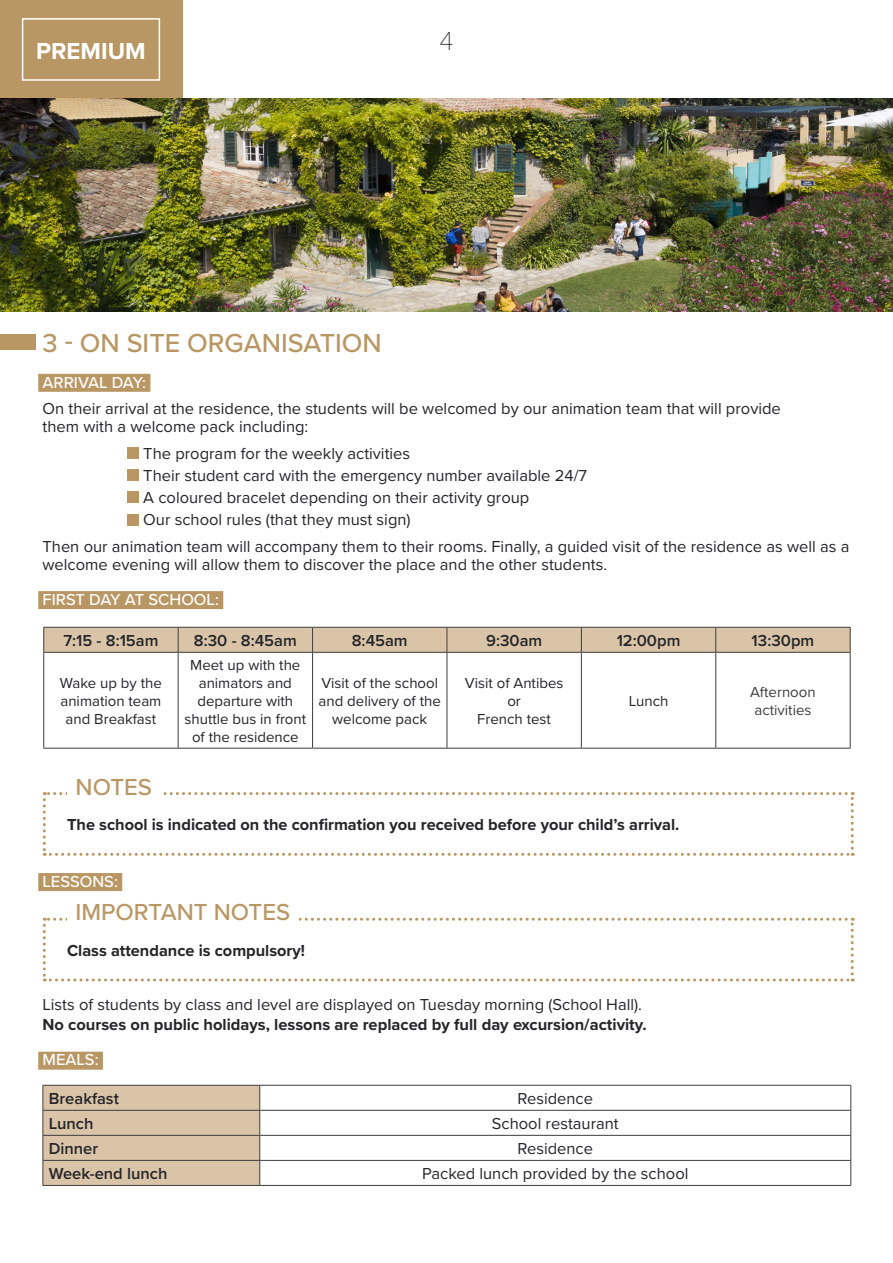
<style>
.page{position:relative;width:893px;height:1263px;background:#fff}
.page>*{position:absolute;margin:0;border:0;box-sizing:border-box;transform-origin:0 0}
.t1{font:500 27px "Proxima Nova";color:#b99764}
.t2{font:100 27px "Proxima Nova T";color:#25252a}
.TITRE1{font:500 24px "Proxima Nova";color:#b99764}
.t3{font:700 24px "Proxima Nova";color:#fff}
.PARAGRAPHE{font:16.5px/18px "Proxima Nova";color:#25252a}
.t4{font:700 16.5px "Proxima Nova";color:#25252a}
.t5{font:600 16.5px "Proxima Nova";color:#25252a}
.sous_titre_filet{font:500 16.5px "Proxima Nova";color:#fff}
.t6{font:15px/18px "Proxima Nova";color:#25252a;text-align:center}
.t7{font:15px "Proxima Nova";color:#3e3e3f}
</style>
<div class="page">
<svg style="left:43px;top:627px;width:808px;height:25px;background:#d1bda2"></svg>
<hr style="left:43px;top:652px;width:135px;height:1px;background:#3e3e3f">
<hr style="left:43px;top:653px;width:1px;height:95px;background:#3e3e3f">
<hr style="left:178px;top:652px;width:135px;height:1px;background:#3e3e3f">
<hr style="left:178px;top:653px;width:1px;height:95px;background:#3e3e3f">
<hr style="left:313px;top:652px;width:134px;height:1px;background:#3e3e3f">
<hr style="left:312px;top:653px;width:1px;height:95px;background:#3e3e3f">
<hr style="left:447px;top:652px;width:134px;height:1px;background:#3e3e3f">
<hr style="left:447px;top:653px;width:1px;height:95px;background:#3e3e3f">
<hr style="left:581px;top:652px;width:135px;height:1px;background:#3e3e3f">
<hr style="left:581px;top:653px;width:1px;height:95px;background:#3e3e3f">
<hr style="left:716px;top:652px;width:134px;height:1px;background:#3e3e3f">
<hr style="left:715px;top:653px;width:1px;height:95px;background:#3e3e3f">
<hr style="left:850px;top:653px;width:1px;height:95px;background:#3e3e3f">
<hr style="left:43px;top:748px;width:135px;height:1px;background:#3e3e3f">
<hr style="left:178px;top:748px;width:135px;height:1px;background:#3e3e3f">
<hr style="left:313px;top:748px;width:134px;height:1px;background:#3e3e3f">
<hr style="left:447px;top:748px;width:134px;height:1px;background:#3e3e3f">
<hr style="left:581px;top:748px;width:135px;height:1px;background:#3e3e3f">
<hr style="left:716px;top:748px;width:134px;height:1px;background:#3e3e3f">
<div style="left:0;top:334px;width:35px;height:15px;background:#b99764"></div>
<div style="left:38px;top:374px;width:112px;height:18px;background:#b99764"></div>
<div style="left:38px;top:591px;width:185px;height:18px;background:#b99764"></div>
<div style="left:128px;top:447px;width:11px;height:12px;background:#b99764"></div>
<div style="left:128px;top:469px;width:11px;height:12px;background:#b99764"></div>
<div style="left:128px;top:492px;width:11px;height:11px;background:#b99764"></div>
<div style="left:128px;top:514px;width:11px;height:11px;background:#b99764"></div>
<svg style="left:43px;top:792px;width:811px;height:64px"></svg>
<div style="left:67px;top:767px;width:94px;height:36px;background:#fff"></div>
<div style="left:38px;top:873px;width:84px;height:18px;background:#b99764"></div>
<svg style="left:43px;top:918px;width:811px;height:63px"></svg>
<div style="left:67px;top:893px;width:232px;height:36px;background:#fff"></div>
<div style="left:38px;top:1052px;width:65px;height:18px;background:#b99764"></div>
<hr style="left:260px;top:1085px;width:591px;height:1px;background:#3e3e3f">
<hr style="left:260px;top:1110px;width:591px;height:1px;background:#3e3e3f">
<hr style="left:260px;top:1135px;width:591px;height:1px;background:#3e3e3f">
<hr style="left:260px;top:1160px;width:591px;height:1px;background:#3e3e3f">
<svg style="left:43px;top:1085px;width:217px;height:100px;background:#d2bea2"></svg>
<svg style="left:850px;top:1086px;width:1px;height:99px"></svg>
<hr style="left:43px;top:1185px;width:217px;height:1px;background:#3e3e3f">
<hr style="left:260px;top:1185px;width:591px;height:1px;background:#3e3e3f">
<div style="left:0;top:0;width:182px;height:99px;background:#b99764"></div>
<div style="left:22px;top:18px;width:138px;height:63px;border:2px solid #fff"></div>
<img style="left:0;top:99px;width:893px;height:212px">
<p class="t3" style="left:36px;top:33px;width:111px">PREMIUM</p>
<p class="t2" style="left:439px;top:21px;width:16px">4</p>
<p class="t1" style="left:43px;top:323px;width:341px">3 - ON SITE ORGANISATION</p>
<p class="sous_titre_filet" style="left:43px;top:370px;width:105px">ARRIVAL DAY:</p>
<p class="PARAGRAPHE" style="left:43px;top:399px;width:740px">On their arrival at the residence, the students will be welcomed by our animation team that will provide</p>
<p class="PARAGRAPHE" style="left:43px;top:417px;width:267px">them with a welcome pack including:</p>
<p class="PARAGRAPHE" style="left:143px;top:443px;width:268px">The program for the weekly activities</p>
<p class="PARAGRAPHE" style="left:143px;top:466px;width:445px">Their student card with the emergency number available 24/7</p>
<p class="PARAGRAPHE" style="left:143px;top:488px;width:388px">A coloured bracelet depending on their activity group</p>
<p class="PARAGRAPHE" style="left:143px;top:510px;width:269px">Our school rules (that they must sign)</p>
<p class="PARAGRAPHE" style="left:43px;top:537px;width:808px">Then our animation team will accompany them to their rooms. Finally, a guided visit of the residence as well as a welcome evening will allow them to discover the place and the other students.</p>
<p class="sous_titre_filet" style="left:43px;top:587px;width:178px">FIRST DAY AT SCHOOL:</p>
<p class="t5" style="left:63px;top:628px;width:97px">7:15 - 8:15am</p>
<p class="t5" style="left:194px;top:628px;width:104px">8:30 - 8:45am</p>
<p class="t5" style="left:352px;top:628px;width:57px">8:45am</p>
<p class="t5" style="left:486px;top:628px;width:58px">9:30am</p>
<p class="t5" style="left:617px;top:628px;width:65px">12:00pm</p>
<p class="t5" style="left:752px;top:628px;width:64px">13:30pm</p>
<p class="t6" style="left:60px;top:673px;width:103px">Wake up by the animation team and Breakfast</p>
<p class="t6" style="left:184px;top:655px;width:123px">Meet up with the animators and departure with shuttle bus in front of the residence</p>
<p class="t6" style="left:319px;top:673px;width:124px">Visit of the school and delivery of the welcome pack</p>
<p class="t6" style="left:465px;top:673px;width:100px">Visit of Antibes</p>
<p class="t7" style="left:750px;top:681px;width:67px">Afternoon</p>
<p class="t7" style="left:754px;top:699px;width:59px">activities</p>
<p class="t6" style="left:629px;top:691px;width:41px">Lunch</p>
<p class="t6" style="left:507px;top:691px;width:15px">or</p>
<p class="t6" style="left:477px;top:709px;width:75px">French test</p>
<p class="TITRE1" style="left:76px;top:769px;width:78px">NOTES</p>
<p class="t4" style="left:67px;top:813px;width:614px">The school is indicated on the confirmation you received before your child’s arrival.</p>
<p class="sous_titre_filet" style="left:43px;top:869px;width:77px">LESSONS:</p>
<p class="TITRE1" style="left:76px;top:894px;width:216px">IMPORTANT NOTES</p>
<p class="t4" style="left:67px;top:938px;width:239px">Class attendance is compulsory!</p>
<p class="PARAGRAPHE" style="left:43px;top:995px;width:601px">Lists of students by class and level are displayed on Tuesday morning (School Hall).</p>
<p class="t4" style="left:43px;top:1012px;width:606px">No courses on public holidays, lessons are replaced by full day excursion/activity.</p>
<p class="sous_titre_filet" style="left:43px;top:1047px;width:58px">MEALS:</p>
<p class="t5" style="left:49px;top:1086px;width:72px">Breakfast</p>
<p class="PARAGRAPHE" style="left:517px;top:1089px;width:77px">Residence</p>
<p class="t5" style="left:49px;top:1111px;width:46px">Lunch</p>
<p class="PARAGRAPHE" style="left:492px;top:1114px;width:128px">School restaurant</p>
<p class="t5" style="left:49px;top:1136px;width:51px">Dinner</p>
<p class="PARAGRAPHE" style="left:517px;top:1139px;width:77px">Residence</p>
<p class="t5" style="left:49px;top:1161px;width:120px">Week-end lunch</p>
<p class="PARAGRAPHE" style="left:422px;top:1164px;width:268px">Packed lunch provided by the school</p>
</div>
